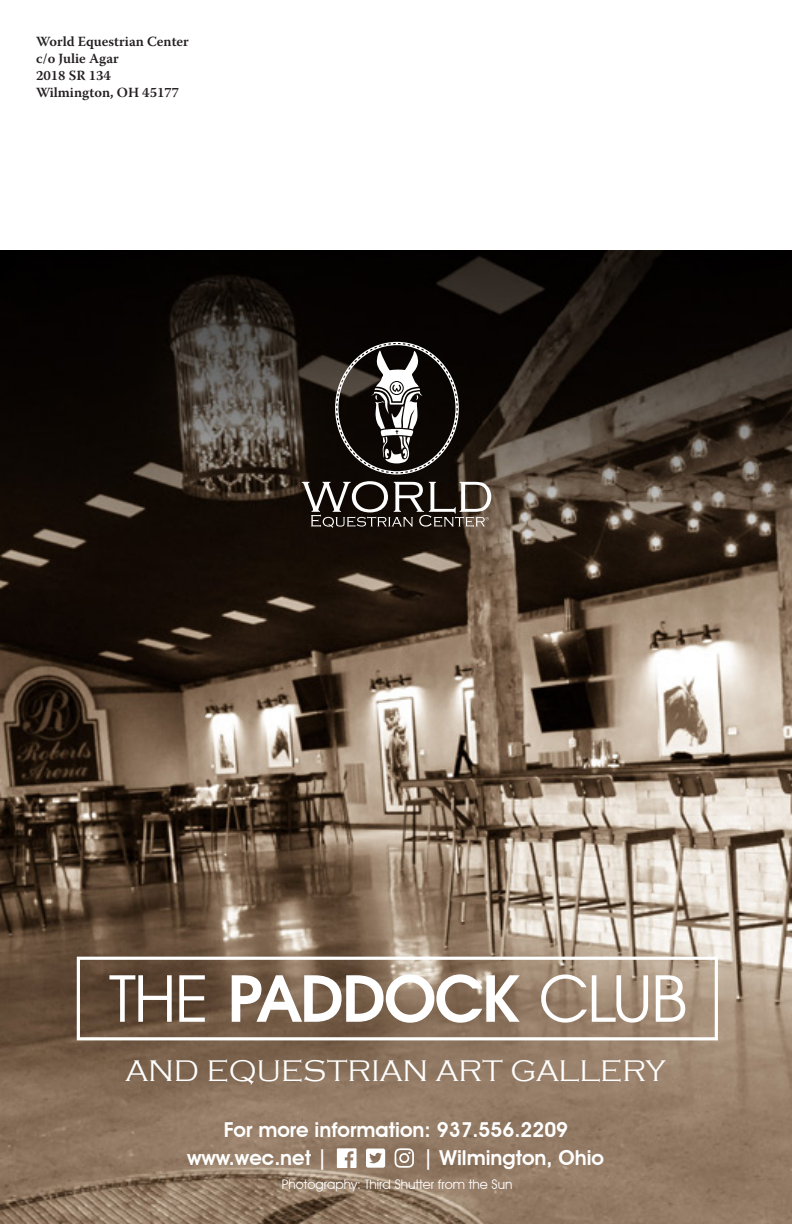
<style>
.page{position:relative;width:792px;height:1224px;background:#fff}
.page>*{position:absolute;margin:0;border:0;box-sizing:border-box;transform-origin:0 0}
.t1{font:300 30.8px "Copperplate Gothic";color:#fff}
.t2{font:600 20.6px "Avant Garde IT Cby BT";color:#fff}
.t3{font:700 14.6px "Warnock Pro";color:#000}
.t4{font:600 14px "Warnock Pro";color:#231f20}
.t5{font:13.2px "Avant Garde IT Cby BT";color:#fff}
</style>
<div class="page">
<img style="left:0;top:250px;width:792px;height:974px">
<svg style="left:302px;top:481px;width:189px;height:47px;background:#514a45"></svg>
<svg style="left:335px;top:342px;width:124px;height:133px;background:#403c39"></svg>
<svg style="left:77px;top:957px;width:641px;height:83px;background:#978371"></svg>
<svg style="left:109px;top:975px;width:63px;height:47px"></svg>
<svg style="left:179px;top:975px;width:26px;height:47px"></svg>
<svg style="left:232px;top:974px;width:288px;height:49px"></svg>
<svg style="left:541px;top:974px;width:107px;height:49px"></svg>
<svg style="left:656px;top:975px;width:29px;height:47px"></svg>
<svg style="left:337px;top:1148px;width:20px;height:20px"></svg>
<svg style="left:395px;top:1148px;width:19px;height:20px"></svg>
<svg style="left:366px;top:1148px;width:19px;height:20px"></svg>
<p class="t3" style="left:19px;top:32px;width:154px">Wilmington, OH 45177</p>
<p class="t4" style="left:36px;top:33px;width:154px">World Equestrian Center</p>
<p class="t4" style="left:36px;top:50px;width:84px">c/o Julie Agar</p>
<p class="t4" style="left:36px;top:67px;width:77px">2018 SR 134</p>
<p class="t4" style="left:36px;top:84px;width:145px">Wilmington, OH 45177</p>
<p class="t1" style="left:125px;top:1054px;width:542px">AND EQUESTRIAN ART GALLERY</p>
<p class="t2" style="left:224px;top:1117px;width:346px">For more information: 937.556.2209</p>
<p class="t2" style="left:187px;top:1145px;width:142px">www.wec.net |</p>
<p class="t2" style="left:423px;top:1145px;width:183px">| Wilmington, Ohio</p>
<p class="t5" style="left:282px;top:1176px;width:232px">Photography: Third Shutter from the Sun</p>
</div>
